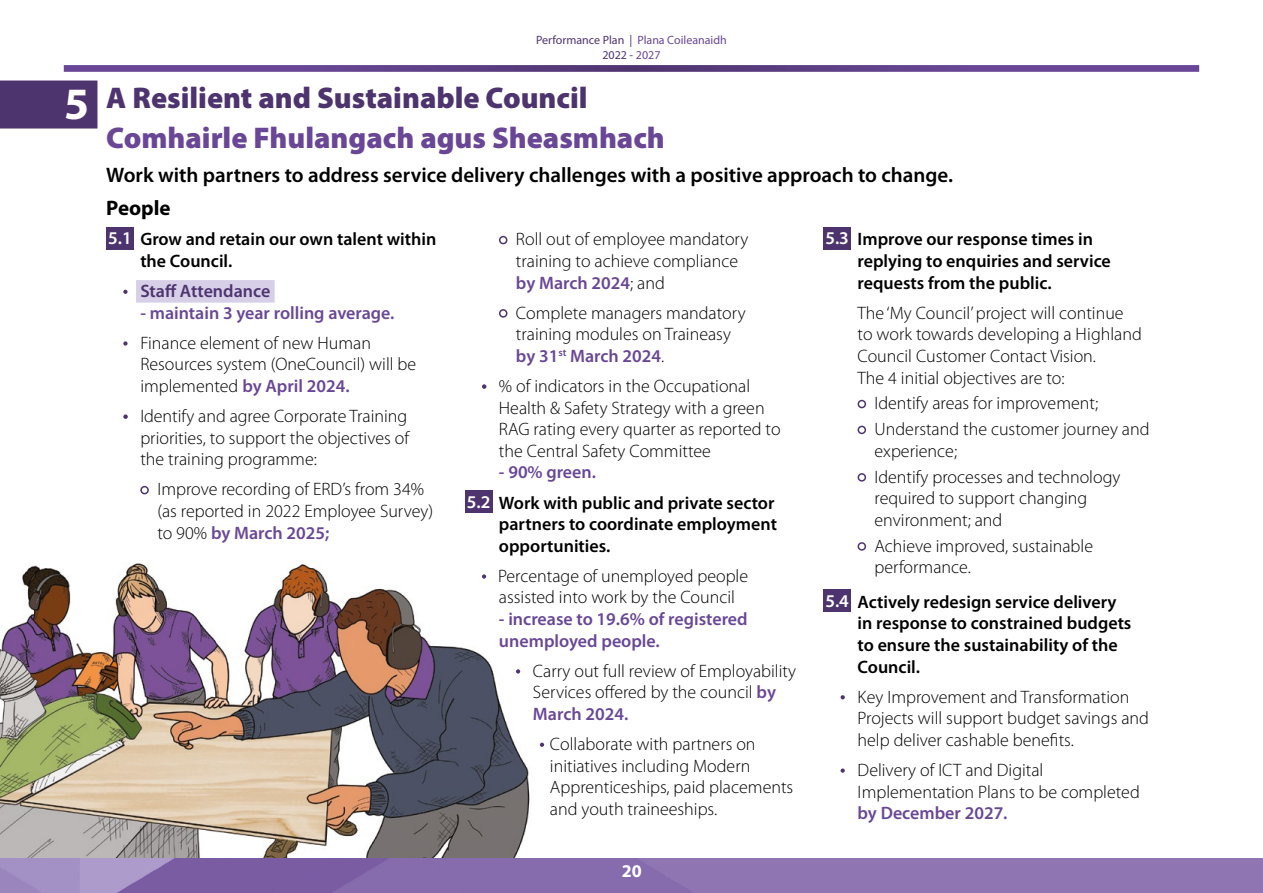
<style>
.page{position:relative;width:1263px;height:893px;background:#fff}
.page>*{position:absolute;margin:0;border:0;box-sizing:border-box;transform-origin:0 0}
.t1{font:700 45px "Myriad Pro";color:#fff}
.t2{font:900 30px "Myriad Pro";color:#694796}
.t3{font:900 30px "Myriad Pro";color:#4e346f}
.t4{font:600 21px "Myriad Pro";color:#000}
.t5{font:700 21px "Myriad Pro";color:#000}
.t6{font:300 18px/21.6px "Myriad Pro";color:#000}
.t7{font:600 18px/21.6px "Myriad Pro";color:#000}
.t8{font:600 18px/21.6px "Myriad Pro";color:#694796}
.t9{font:600 18px "Myriad Pro";color:#4e346f}
.t10{font:700 18px "Myriad Pro";color:#fff}
.t11{font:12px/14.4px "Myriad Pro";color:#4e346f;text-align:center}
.s1{color:#694796}
.s2{color:#fff}
.s3{font-weight:600;color:#694796}
</style>
<div class="page">
<img style="left:0;top:563px;width:531px;height:296px">
<div style="left:0;top:81px;width:97px;height:48px;background:#4e346f"></div>
<div style="left:136px;top:280px;width:139px;height:23px;background:#d7cfe8"></div>
<div style="left:106px;top:228px;width:28px;height:22px;background:#4e346f"></div>
<svg style="left:123px;top:290px;width:5px;height:4px"></svg>
<svg style="left:123px;top:341px;width:5px;height:5px"></svg>
<svg style="left:123px;top:414px;width:5px;height:5px"></svg>
<div style="left:140px;top:486px;width:9px;height:8px;border:2px solid #4e346f;border-radius:50%"></div>
<div style="left:499px;top:236px;width:8px;height:8px;border:2px solid #4e346f;border-radius:50%"></div>
<div style="left:499px;top:309px;width:8px;height:9px;border:2px solid #4e346f;border-radius:50%"></div>
<svg style="left:482px;top:384px;width:4px;height:5px"></svg>
<div style="left:465px;top:491px;width:27px;height:22px;background:#4e346f"></div>
<svg style="left:482px;top:574px;width:4px;height:5px"></svg>
<svg style="left:516px;top:669px;width:4px;height:5px"></svg>
<svg style="left:540px;top:743px;width:4px;height:4px"></svg>
<div style="left:823px;top:228px;width:28px;height:22px;background:#4e346f"></div>
<div style="left:857px;top:400px;width:9px;height:8px;border:2px solid #4e346f;border-radius:50%"></div>
<div style="left:857px;top:426px;width:9px;height:8px;border:2px solid #4e346f;border-radius:50%"></div>
<div style="left:857px;top:473px;width:9px;height:9px;border:2px solid #4e346f;border-radius:50%"></div>
<div style="left:857px;top:542px;width:9px;height:9px;border:2px solid #4e346f;border-radius:50%"></div>
<div style="left:823px;top:590px;width:28px;height:22px;background:#4e346f"></div>
<svg style="left:840px;top:695px;width:5px;height:4px"></svg>
<svg style="left:840px;top:768px;width:5px;height:5px"></svg>
<img style="left:0;top:859px;width:1263px;height:34px">
<svg style="left:64px;top:65px;width:1135px;height:7px;background:#66488e"></svg>
<h1 class="t1" style="left:64px;top:74px;width:26px">5</h1>
<p class="t11" style="left:536px;top:33px;width:192px">Performance Plan | <span class="s1">Plana Coileanaidh<br></span>2022 - <span class="s1">2027</span></p>
<h2 class="t3" style="left:106px;top:77px;width:483px">A Resilient and Sustainable Council</h2>
<h2 class="t2" style="left:106px;top:118px;width:560px">Comhairle Fhulangach agus Sheasmhach</h2>
<p class="t4" style="left:106px;top:161px;width:848px">Work with partners to address service delivery challenges with a positive approach to change.</p>
<p class="t5" style="left:106px;top:195px;width:66px">People</p>
<p class="t7" style="left:140px;top:228px;width:298px;text-indent:-32px"><span class="s2">5.1</span> Grow and retain our own talent within the Council.</p>
<p class="t9" style="left:140px;top:280px;width:132px">Staff Attendance</p>
<p class="t8" style="left:140px;top:301px;width:256px">- maintain 3 year rolling average.</p>
<p class="t6" style="left:140px;top:332px;width:277px">Finance element of new Human<br>Resources system (OneCouncil) will be implemented <span class="s3">by April 2024.</span></p>
<p class="t6" style="left:140px;top:405px;width:270px;text-align:justify">Identify and agree Corporate Training priorities, to support the objectives of the training programme:</p>
<p class="t6" style="left:157px;top:478px;width:277px">Improve recording of ERD’s from 34% (as reported in 2022 Employee Survey) to 90% <span class="s3">by March 2025;</span></p>
<p class="t6" style="left:516px;top:228px;width:234px">Roll out of employee mandatory training to achieve compliance <span class="s3">by March 2024</span>; and</p>
<p class="t6" style="left:516px;top:302px;width:231px">Complete managers mandatory training modules on Traineasy <span class="s3">by 31</span><sup>st</sup> <span class="s3">March 2024</span>.</p>
<p class="t6" style="left:499px;top:375px;width:283px">% of indicators in the Occupational Health &amp; Safety Strategy with a green RAG rating every quarter as reported to the Central Safety Committee</p>
<p class="t7" style="left:467px;top:457px;width:309px;line-height:30.2px;text-indent:32px"><span class="s1">- 90% green.<br></span><span class="s2">5.2</span> Work with public and private sector</p>
<p class="t7" style="left:499px;top:513px;width:280px">partners to coordinate employment opportunities.</p>
<p class="t6" style="left:498px;top:565px;width:252px">Percentage of unemployed people assisted into work by the Council</p>
<p class="t8" style="left:499px;top:608px;width:250px">- increase to 19.6% of registered unemployed people.</p>
<p class="t6" style="left:533px;top:660px;width:265px">Carry out full review of Employability<br>Services offered by the council <span class="s3">by<br>March 2024.</span></p>
<p class="t6" style="left:550px;top:733px;width:245px">Collaborate with partners on initiatives including Modern<br>Apprenticeships, paid placements and youth traineeships.</p>
<p class="t7" style="left:857px;top:228px;width:255px;text-indent:-32px"><span class="s2">5.3</span> Improve our response times in replying to enquiries and service requests from the public.</p>
<p class="t6" style="left:857px;top:302px;width:286px">The ‘My Council’ project will continue to work towards developing a Highland Council Customer Contact Vision.<br>The 4 initial objectives are to:</p>
<p class="t6" style="left:874px;top:390px;width:276px;line-height:25.8px">Identify areas for improvement;<br>Understand the customer journey and</p>
<p class="t6" style="left:874px;top:438px;width:247px;line-height:25.8px">experience;<br>Identify processes and technology</p>
<p class="t6" style="left:874px;top:487px;width:214px">required to support changing environment; and</p>
<p class="t6" style="left:874px;top:535px;width:220px">Achieve improved, sustainable performance.</p>
<p class="t7" style="left:857px;top:590px;width:275px;text-indent:-32px"><span class="s2">5.4</span> Actively redesign service delivery in response to constrained budgets to ensure the sustainability of the<br>Council.</p>
<p class="t6" style="left:857px;top:686px;width:293px">Key Improvement and Transformation<br>Projects will support budget savings and help deliver cashable benefits.</p>
<p class="t6" style="left:857px;top:759px;width:284px">Delivery of ICT and Digital<br>Implementation Plans to be completed</p>
<p class="t8" style="left:857px;top:802px;width:151px">by December 2027.</p>
<p class="t10" style="left:622px;top:859px;width:21px">20</p>
</div>
